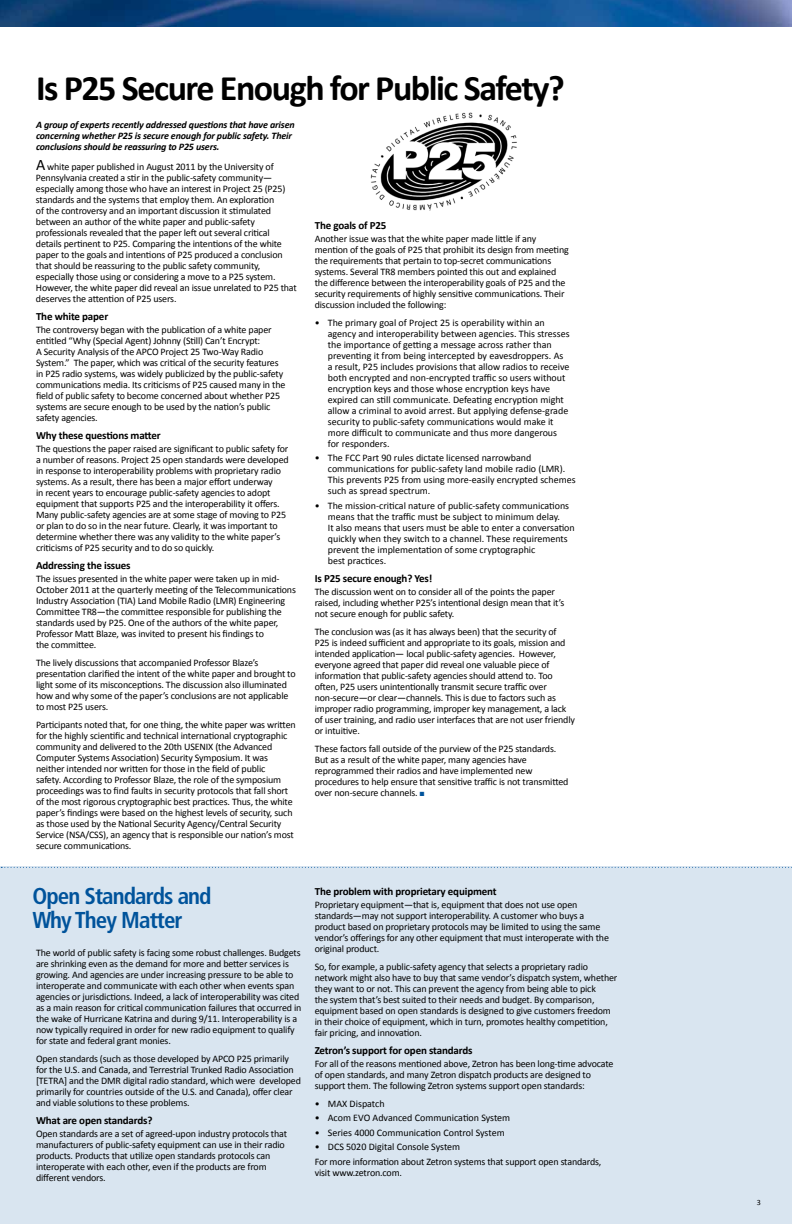
<style>
.page{position:relative;width:792px;height:1224px;background:#fff}
.page>*{position:absolute;margin:0;border:0;box-sizing:border-box;transform-origin:0 0}
.t1{font:700 36px "Calibri";letter-spacing:-.04em;color:#000}
.t2{font:700 condensed 23px/24px "Frutiger LT Std";letter-spacing:-.04em;color:#00539b}
.t3{font:700 11px "Calibri";letter-spacing:-.015em;color:#000}
.t4{font:10px/11px "Calibri";letter-spacing:-.015em;color:#000}
.t5{font:italic 700 10px/11px "Calibri";letter-spacing:-.015em;color:#000}
.t6{font:8px "Calibri";color:#000}
.s1{font-size:16px}
.s2{color:#00539b}
</style>
<div class="page">
<div style="left:1px;top:867px;width:791px;height:357px;background:#d9e5f0"></div>
<img style="left:0;top:0;width:792px;height:27px">
<img style="left:370px;top:112px;width:147px;height:99px">
<svg style="left:1px;top:867px;width:791px;height:1px"></svg>
<h1 class="t1" style="left:36px;top:66px;width:530px">Is P25 Secure Enough for Public Safety?</h1>
<p class="t5" style="left:36px;top:118px;width:260px">A group of experts recently addressed questions that have arisen concerning whether P25 is secure enough for public safety. Their conclusions should be reassuring to P25 users.</p>
<p class="t4" style="left:36px;top:160px;width:262px"><span class="s1">A</span> white paper published in August 2011 by the University of Pennsylvania created a stir in the public-safety community— especially among those who have an interest in Project 25 (P25) standards and the systems that employ them. An exploration<br>of the controversy and an important discussion it stimulated between an author of the white paper and public-safety professionals revealed that the paper left out several critical details pertinent to P25. Comparing the intentions of the white paper to the goals and intentions of P25 produced a conclusion that should be reassuring to the public safety community, especially those using or considering a move to a P25 system.<br>However, the white paper did reveal an issue unrelated to P25 that deserves the attention of P25 users.</p>
<p class="t3" style="left:36px;top:309px;width:74px">The white paper</p>
<p class="t4" style="left:36px;top:323px;width:251px">The controversy began with the publication of a white paper entitled “Why (Special Agent) Johnny (Still) Can’t Encrypt:<br>A Security Analysis of the APCO Project 25 Two-Way Radio System.” The paper, which was critical of the security features in P25 radio systems, was widely publicized by the public-safety communications media. Its criticisms of P25 caused many in the field of public safety to become concerned about whether P25 systems are secure enough to be used by the nation’s public safety agencies.</p>
<p class="t3" style="left:36px;top:428px;width:126px">Why these questions matter</p>
<p class="t4" style="left:36px;top:442px;width:254px">The questions the paper raised are significant to public safety for a number of reasons. Project 25 open standards were developed in response to interoperability problems with proprietary radio systems. As a result, there has been a major effort underway<br>in recent years to encourage public-safety agencies to adopt equipment that supports P25 and the interoperability it offers.<br>Many public-safety agencies are at some stage of moving to P25 or plan to do so in the near future. Clearly, it was important to determine whether there was any validity to the white paper’s criticisms of P25 security and to do so quickly.</p>
<p class="t3" style="left:36px;top:558px;width:96px">Addressing the issues</p>
<p class="t4" style="left:36px;top:572px;width:261px">The issues presented in the white paper were taken up in mid-October 2011 at the quarterly meeting of the Telecommunications Industry Association (TIA) Land Mobile Radio (LMR) Engineering Committee TR8—the committee responsible for publishing the standards used by P25. One of the authors of the white paper, Professor Matt Blaze, was invited to present his findings to<br>the committee.</p>
<p class="t4" style="left:36px;top:656px;width:261px">The lively discussions that accompanied Professor Blaze’s presentation clarified the intent of the white paper and brought to light some of its misconceptions. The discussion also illuminated how and why some of the paper’s conclusions are not applicable to most P25 users.</p>
<p class="t4" style="left:36px;top:718px;width:261px">Participants noted that, for one thing, the white paper was written for the highly scientific and technical international cryptographic community and delivered to the 20th USENIX (the Advanced Computer Systems Association) Security Symposium. It was neither intended nor written for those in the field of public<br>safety. According to Professor Blaze, the role of the symposium proceedings was to find faults in security protocols that fall short of the most rigorous cryptographic best practices. Thus, the white paper’s findings were based on the highest levels of security, such as those used by the National Security Agency/Central Security Service (NSA/CSS), an agency that is responsible our nation’s most secure communications.</p>
<p class="t3" style="left:315px;top:218px;width:73px">The goals of P25</p>
<p class="t4" style="left:315px;top:232px;width:256px">Another issue was that the white paper made little if any mention of the goals of P25 that prohibit its design from meeting the requirements that pertain to top-secret communications systems. Several TR8 members pointed this out and explained the difference between the interoperability goals of P25 and the security requirements of highly sensitive communications. Their discussion included the following:</p>
<p class="t4" style="left:328px;top:316px;width:243px;text-indent:-13px">• The primary goal of Project 25 is operability within an agency and interoperability between agencies. This stresses the importance of getting a message across rather than preventing it from being intercepted by eavesdroppers. As a result, P25 includes provisions that allow radios to receive both encrypted and non-encrypted traffic so users without encryption keys and those whose encryption keys have expired can still communicate. Defeating encryption might allow a criminal to avoid arrest. But applying defense-grade security to public-safety communications would make it more difficult to communicate and thus more dangerous for responders.</p>
<p class="t4" style="left:328px;top:452px;width:249px;text-indent:-13px">• The FCC Part 90 rules dictate licensed narrowband communications for public-safety land mobile radio (LMR).<br>This prevents P25 from using more-easily encrypted schemes such as spread spectrum.</p>
<p class="t4" style="left:328px;top:499px;width:248px;text-indent:-13px">• The mission-critical nature of public-safety communications means that the traffic must be subject to minimum delay.<br>It also means that users must be able to enter a conversation quickly when they switch to a channel. These requirements prevent the implementation of some cryptographic<br>best practices.</p>
<p class="t3" style="left:315px;top:571px;width:119px">Is P25 secure enough? Yes!</p>
<p class="t4" style="left:315px;top:585px;width:251px">The discussion went on to consider all of the points the paper raised, including whether P25’s intentional design mean that it’s not secure enough for public safety.</p>
<p class="t4" style="left:315px;top:625px;width:262px">The conclusion was (as it has always been) that the security of<br>P25 is indeed sufficient and appropriate to its goals, mission and intended application— local public-safety agencies. However, everyone agreed that paper did reveal one valuable piece of information that public-safety agencies should attend to. Too often, P25 users unintentionally transmit secure traffic over non-secure—or clear—channels. This is due to factors such as improper radio programming, improper key management, a lack of user training, and radio user interfaces that are not user friendly or intuitive.</p>
<p class="t4" style="left:315px;top:742px;width:255px">These factors fall outside of the purview of the P25 standards.<br>But as a result of the white paper, many agencies have reprogrammed their radios and have implemented new procedures to help ensure that sensitive traffic is not transmitted over non-secure channels. <span class="s2">■</span></p>
<h2 class="t2" style="left:32px;top:884px;width:181px">Open Standards and<br>Why They Matter</h2>
<p class="t3" style="left:315px;top:884px;width:183px">The problem with proprietary equipment</p>
<p class="t4" style="left:315px;top:898px;width:296px">Proprietary equipment—that is, equipment that does not use open standards—may not support interoperability. A customer who buys a product based on proprietary protocols may be limited to using the same vendor’s offerings for any other equipment that must interoperate with the original product.</p>
<p class="t4" style="left:315px;top:960px;width:304px">So, for example, a public-safety agency that selects a proprietary radio network might also have to buy that same vendor’s dispatch system, whether they want to or not. This can prevent the agency from being able to pick<br>the system that’s best suited to their needs and budget. By comparison, equipment based on open standards is designed to give customers freedom in their choice of equipment, which in turn, promotes healthy competition, fair pricing, and innovation.</p>
<p class="t3" style="left:315px;top:1043px;width:159px">Zetron’s support for open standards</p>
<p class="t4" style="left:315px;top:1057px;width:300px">For all of the reasons mentioned above, Zetron has been long-time advocate of open standards, and many Zetron dispatch products are designed to support them. The following Zetron systems support open standards:</p>
<p class="t4" style="left:315px;top:1097px;width:71px">• MAX Dispatch</p>
<p class="t4" style="left:315px;top:1112px;width:197px">• Acom EVO Advanced Communication System</p>
<p class="t4" style="left:315px;top:1126px;width:191px">• Series 4000 Communication Control System</p>
<p class="t4" style="left:315px;top:1139px;width:288px;line-height:14.6px">• DCS 5020 Digital Console System<br>For more information about Zetron systems that support open standards,</p>
<p class="t4" style="left:315px;top:1167px;width:89px">visit www.zetron.com.</p>
<p class="t4" style="left:36px;top:947px;width:267px">The world of public safety is facing some robust challenges. Budgets are shrinking even as the demand for more and better services is growing. And agencies are under increasing pressure to be able to interoperate and communicate with each other when events span agencies or jurisdictions. Indeed, a lack of interoperability was cited as a main reason for critical communication failures that occurred in the wake of Hurricane Katrina and during 9/11. Interoperability is a now typically required in order for new radio equipment to qualify for state and federal grant monies.</p>
<p class="t4" style="left:36px;top:1053px;width:267px">Open standards (such as those developed by APCO P25 primarily for the U.S. and Canada, and Terrestrial Trunked Radio Association [TETRA] and the DMR digital radio standard, which were developed primarily for countries outside of the U.S. and Canada), offer clear and viable solutions to these problems.</p>
<p class="t3" style="left:36px;top:1114px;width:118px">What are open standards?</p>
<p class="t4" style="left:36px;top:1128px;width:253px">Open standards are a set of agreed-upon industry protocols that manufacturers of public-safety equipment can use in their radio products. Products that utilize open standards protocols can interoperate with each other, even if the products are from different vendors.</p>
<p class="t6" style="left:757px;top:1198px;width:6px">3</p>
</div>
